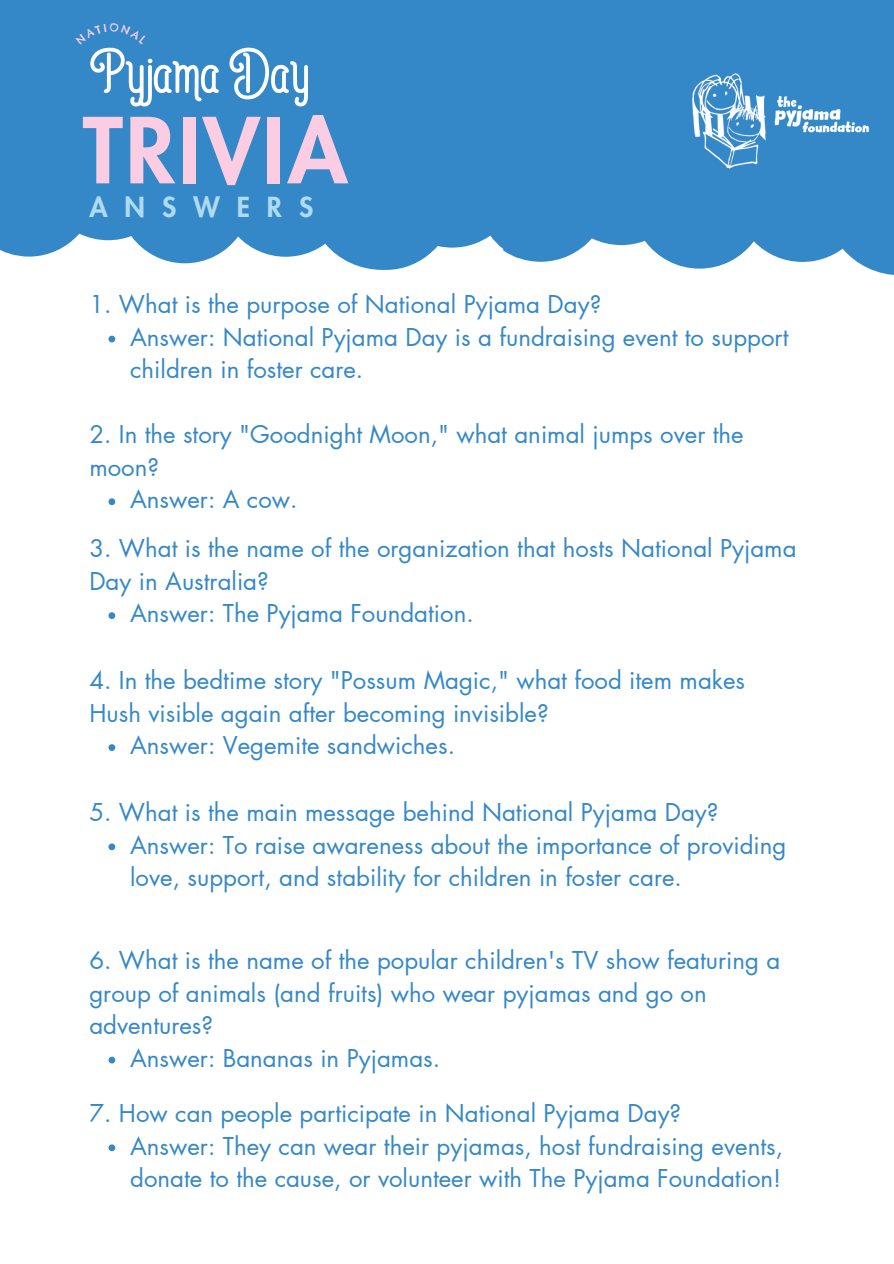
<style>
.page{position:relative;width:894px;height:1264px;background:#fff}
.page>*{position:absolute;margin:0;border:0;box-sizing:border-box;transform-origin:0 0}
.t1{font:800 88.2px "Futura LT Pro";letter-spacing:.035em;color:#facde2}
.t2{font:70.8px "Auther Typeface";color:#fff}
.t3{font:800 27px "Futura LT Pro";letter-spacing:.63em;color:#aedbf0}
.t4{font:24px/32.7px "Futura LT Pro";color:#3588c8}
</style>
<div class="page">
<svg style="left:108px;top:336px;width:7px;height:6px"></svg>
<svg style="left:108px;top:498px;width:7px;height:7px"></svg>
<svg style="left:108px;top:1056px;width:7px;height:7px"></svg>
<svg style="left:108px;top:744px;width:7px;height:7px"></svg>
<svg style="left:108px;top:612px;width:7px;height:7px"></svg>
<svg style="left:108px;top:843px;width:7px;height:7px"></svg>
<svg style="left:108px;top:1144px;width:7px;height:7px"></svg>
<div style="left:0;top:0;width:503px;height:270px;background:#3588c8"></div>
<svg style="left:503px;top:0;width:390px;height:275px;background:#4792cd"></svg>
<img style="left:673px;top:47px;width:207px;height:146px">
<div style="left:75px;top:23px;width:73px;height:22px;background:#3588c8"></div>
<p class="t2" style="left:89px;top:26px;width:222px">PyjamaDay</p>
<h1 class="t1" style="left:83px;top:111px;width:266px">TRIVIA</h1>
<p class="t3" style="left:89px;top:194px;width:225px">ANSWERS</p>
<h2 class="t4" style="left:89px;top:289px;width:513px">1. What is the purpose of National Pyjama Day?</h2>
<p class="t4" style="left:130px;top:321px;width:659px">Answer: National Pyjama Day is a fundraising event to support children in foster care.</p>
<h1 class="t4" style="left:89px;top:419px;width:655px">2. In the story "Goodnight Moon," what animal jumps over the moon?</h1>
<h3 class="t4" style="left:130px;top:484px;width:169px">Answer: A cow.</h3>
<p class="t4" style="left:89px;top:533px;width:708px">3. What is the name of the organization that hosts National Pyjama<br>Day in Australia?</p>
<h4 class="t4" style="left:130px;top:598px;width:345px">Answer: The Pyjama Foundation.</h4>
<p class="t4" style="left:89px;top:665px;width:657px">4. In the bedtime story "Possum Magic," what food item makes<br>Hush visible again after becoming invisible?</p>
<h4 class="t4" style="left:130px;top:730px;width:326px">Answer: Vegemite sandwiches.</h4>
<p class="t4" style="left:89px;top:796px;width:630px">5. What is the main message behind National Pyjama Day?</p>
<h4 class="t4" style="left:130px;top:829px;width:657px">Answer: To raise awareness about the importance of providing love, support, and stability for children in foster care.</h4>
<p class="t4" style="left:89px;top:944px;width:692px">6. What is the name of the popular children's TV show featuring a group of animals (and fruits) who wear pyjamas and go on adventures?</p>
<p class="t4" style="left:130px;top:1042px;width:311px">Answer: Bananas in Pyjamas.</p>
<p class="t4" style="left:89px;top:1097px;width:593px">7. How can people participate in National Pyjama Day?</p>
<h4 class="t4" style="left:130px;top:1130px;width:654px">Answer: They can wear their pyjamas, host fundraising events, donate to the cause, or volunteer with The Pyjama Foundation!</h4>
</div>
